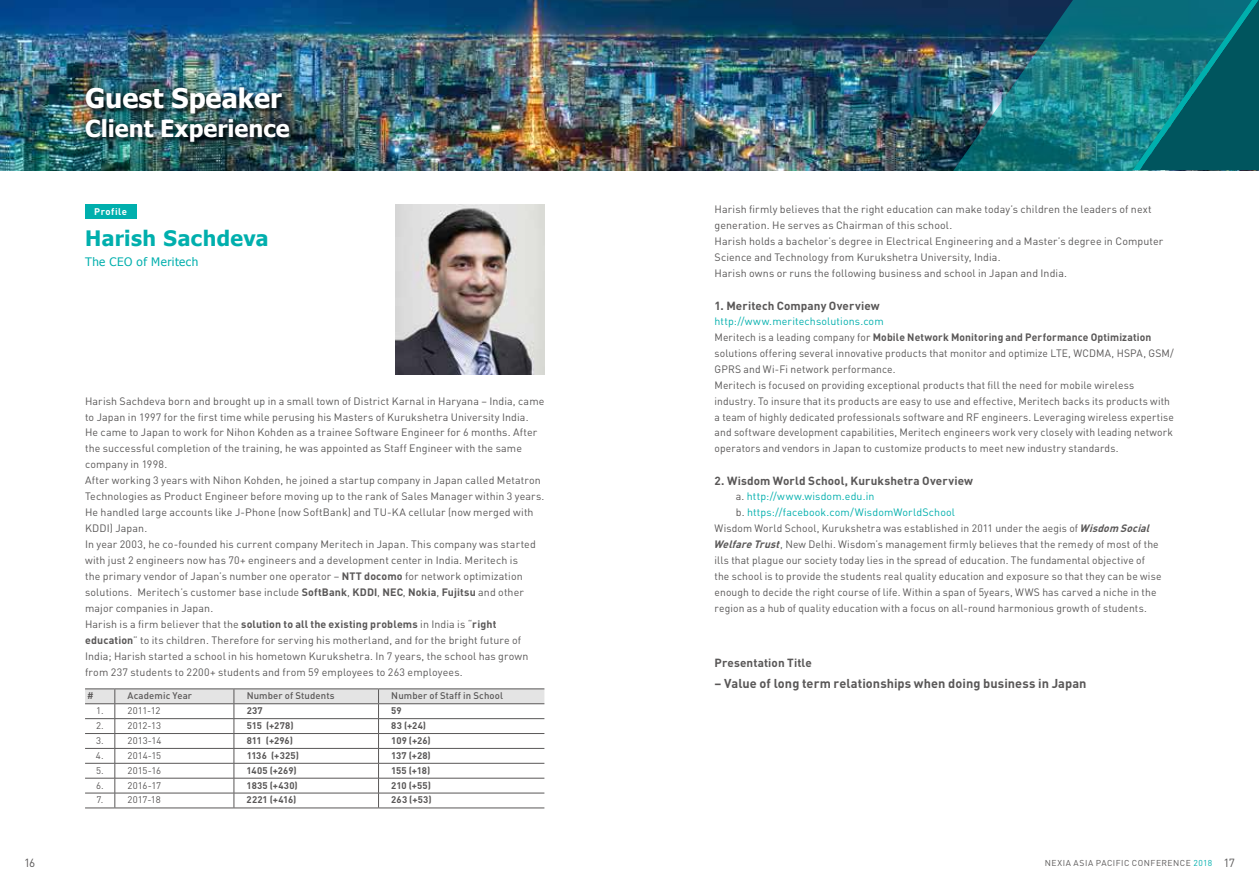
<style>
.page{position:relative;width:1259px;height:893px;background:#fff}
.page>*{position:absolute;margin:0;border:0;box-sizing:border-box;transform-origin:0 0}
.t1{font:700 27px "Tahoma";color:#fff}
.t2{font:700 23.4px "Tahoma";color:#fff}
.t3{font:700 21.3px "Tahoma";letter-spacing:.02em;color:#00afad}
.t4{font:700 12.75px "DIN";letter-spacing:.005em;color:#595757}
.t5{font:700 11.7px "DIN";letter-spacing:.01em;color:#595757}
.t6{font:11.7px "Tahoma";letter-spacing:.035em;color:#00afad}
.t7{font:11.7px "DIN";color:#595757}
.t8{font:10.65px/15.9px "DIN";letter-spacing:.01em;color:#595757}
.t9{font:10.65px "DIN";letter-spacing:.01em;color:#00afad}
.t10{font:700 9.6px "DIN";letter-spacing:.02em;color:#595757}
.t11{font:9.6px "DIN";letter-spacing:-.005em;color:#595757}
.t12{font:500 9.6px "DIN";letter-spacing:.015em;color:#595757}
.t13{font:700 9.6px "DIN";letter-spacing:.05em;color:#fff}
.t14{font:8.55px "DIN";letter-spacing:.055em;color:#595757}
.s1{font-weight:700}
.s2{color:#00afad}
.s3{color:#595757}
.s4{font-weight:700;font-style:italic}
.s5{font-size:11.7px}
</style>
<div class="page">
<img style="left:0;top:0;width:952px;height:170px">
<img style="left:952px;top:0;width:180px;height:170px">
<svg style="left:1132px;top:0;width:127px;height:170px;background:#086a73"></svg>
<img style="left:395px;top:204px;width:149px;height:170px">
<div style="left:85px;top:204px;width:51px;height:15px;background:#00afad"></div>
<div style="left:76px;top:78px;width:222px;height:73px;background:#000;opacity:.75"></div>
<svg style="left:85px;top:689px;width:459px;height:119px"></svg>
<hr style="left:85px;top:688px;width:30px;height:1px;background:#595757">
<hr style="left:115px;top:688px;width:119px;height:1px;background:#595757">
<hr style="left:234px;top:688px;width:144px;height:1px;background:#595757">
<hr style="left:378px;top:688px;width:166px;height:1px;background:#595757">
<hr style="left:85px;top:808px;width:30px;height:1px;background:#595757">
<hr style="left:115px;top:808px;width:119px;height:1px;background:#595757">
<hr style="left:234px;top:808px;width:144px;height:1px;background:#595757">
<hr style="left:378px;top:808px;width:166px;height:1px;background:#595757">
<hr style="left:85px;top:703px;width:30px;height:1px;background:#595757">
<hr style="left:115px;top:703px;width:119px;height:1px;background:#595757">
<hr style="left:234px;top:703px;width:144px;height:1px;background:#595757">
<hr style="left:378px;top:703px;width:166px;height:1px;background:#595757">
<h1 class="t1" style="left:85px;top:80px;width:198px">Guest Speaker</h1>
<h2 class="t2" style="left:85px;top:112px;width:206px">Client Experience</h2>
<p class="t13" style="left:94px;top:205px;width:34px">Profile</p>
<h3 class="t3" style="left:85px;top:223px;width:185px">Harish Sachdeva</h3>
<p class="t6" style="left:85px;top:254px;width:115px">The CEO of Meritech</p>
<p class="t8" style="left:85px;top:393px;width:461px">Harish Sachdeva born and brought up in a small town of District Karnal in Haryana – India, came to Japan in 1997 for the first time while perusing his Masters of Kurukshetra University India.<br>He came to Japan to work for Nihon Kohden as a trainee Software Engineer for 6 months. After the successful completion of the training, he was appointed as Staff Engineer with the same company in 1998.<br>After working 3 years with Nihon Kohden, he joined a startup company in Japan called Metatron Technologies as Product Engineer before moving up to the rank of Sales Manager within 3 years.<br>He handled large accounts like J-Phone (now SoftBank) and TU-KA cellular (now merged with KDDI) Japan.<br>In year 2003, he co-founded his current company Meritech in Japan. This company was started with just 2 engineers now has 70+ engineers and a development center in India. Meritech is<br>the primary vendor of Japan’s number one operator – <span class="s1">NTT docomo</span> for network optimization solutions. Meritech’s customer base include <span class="s1">SoftBank</span>, <span class="s1">KDDI</span>, <span class="s1">NEC</span>, <span class="s1">Nokia</span>, <span class="s1">Fujitsu</span> and other major companies in Japan.<br>Harish is a firm believer that the <span class="s1">solution to all the existing problems</span> in India is “<span class="s1">right education</span>” to its children. Therefore for serving his motherland, and for the bright future of India; Harish started a school in his hometown Kurukshetra. In 7 years, the school has grown from 237 students to 2200+ students and from 59 employees to 263 employees.</p>
<p class="t12" style="left:87px;top:690px;width:8px">#</p>
<p class="t12" style="left:128px;top:690px;width:66px">Academic Year</p>
<p class="t12" style="left:247px;top:690px;width:90px">Number of Students</p>
<p class="t12" style="left:391px;top:690px;width:113px">Number of Staff in School</p>
<p class="t11" style="left:96px;top:705px;width:9px">1.</p>
<p class="t11" style="left:128px;top:705px;width:34px">2011-12</p>
<p class="t10" style="left:247px;top:704px;width:17px">237</p>
<p class="t10" style="left:391px;top:704px;width:12px">59</p>
<p class="t11" style="left:96px;top:719px;width:9px">2.</p>
<p class="t11" style="left:128px;top:719px;width:35px">2012-13</p>
<p class="t10" style="left:247px;top:719px;width:48px">515 (+278)</p>
<p class="t10" style="left:391px;top:719px;width:36px">83 (+24)</p>
<p class="t11" style="left:96px;top:734px;width:9px">3.</p>
<p class="t11" style="left:128px;top:734px;width:35px">2013-14</p>
<p class="t10" style="left:247px;top:734px;width:48px">811 (+296)</p>
<p class="t10" style="left:391px;top:734px;width:41px">109 (+26)</p>
<p class="t11" style="left:96px;top:749px;width:9px">4.</p>
<p class="t11" style="left:128px;top:749px;width:35px">2014-15</p>
<p class="t10" style="left:247px;top:749px;width:54px">1136 (+325)</p>
<p class="t10" style="left:391px;top:749px;width:41px">137 (+28)</p>
<p class="t11" style="left:96px;top:764px;width:9px">5.</p>
<p class="t11" style="left:128px;top:764px;width:35px">2015-16</p>
<p class="t10" style="left:247px;top:764px;width:52px">1405 (+269)</p>
<p class="t10" style="left:391px;top:764px;width:40px">155 (+18)</p>
<p class="t11" style="left:96px;top:779px;width:9px">6.</p>
<p class="t11" style="left:128px;top:779px;width:35px">2016-17</p>
<p class="t10" style="left:247px;top:779px;width:53px">1835 (+430)</p>
<p class="t10" style="left:391px;top:779px;width:41px">210 (+55)</p>
<p class="t11" style="left:96px;top:794px;width:9px">7.</p>
<p class="t11" style="left:128px;top:794px;width:35px">2017-18</p>
<p class="t10" style="left:247px;top:794px;width:51px">2221 (+416)</p>
<p class="t10" style="left:391px;top:794px;width:42px">263 (+53)</p>
<p class="t8" style="left:714px;top:201px;width:450px">Harish firmly believes that the right education can make today’s children the leaders of next generation. He serves as Chairman of this school.<br>Harish holds a bachelor’s degree in Electrical Engineering and a Master’s degree in Computer Science and Technology from Kurukshetra University, India.<br>Harish owns or runs the following business and school in Japan and India.</p>
<p class="t5" style="left:714px;top:298px;width:167px">1. Meritech Company Overview</p>
<p class="t8" style="left:714px;top:313px;width:461px"><span class="s2">http://www.meritechsolutions.com<br></span>Meritech is a leading company for <span class="s1">Mobile Network Monitoring and Performance Optimization </span>solutions offering several innovative products that monitor and optimize LTE, WCDMA, HSPA, GSM/ GPRS and Wi-Fi network performance.<br>Meritech is focused on providing exceptional products that fill the need for mobile wireless industry. To insure that its products are easy to use and effective, Meritech backs its products with a team of highly dedicated professionals software and RF engineers. Leveraging wireless expertise and software development capabilities, Meritech engineers work very closely with leading network operators and vendors in Japan to customize products to meet new industry standards.</p>
<p class="t5" style="left:714px;top:473px;width:260px">2. Wisdom World School, Kurukshetra Overview</p>
<p class="t9" style="left:736px;top:490px;width:140px"><span class="s3">a.</span> http://www.wisdom.edu.in</p>
<p class="t9" style="left:736px;top:506px;width:221px"><span class="s3">b.</span> https://facebook.com/WisdomWorldSchool</p>
<p class="t8" style="left:714px;top:520px;width:440px">Wisdom World School, Kurukshetra was established in 2011 under the aegis of <span class="s4">Wisdom Social</span></p>
<p class="t8" style="left:713px;top:536px;width:447px"><span class="s4">WelfareTrust</span>, New Delhi. Wisdom’s management firmly believes that the remedy of most of the</p>
<p class="t8" style="left:714px;top:552px;width:432px">ills that plague our society today lies in the spread of education. The fundamental objective of</p>
<p class="t8" style="left:714px;top:568px;width:448px">the school is to provide the students real quality education and exposure so that they can be wise</p>
<p class="t8" style="left:714px;top:584px;width:443px">enough to decide the right course of life. Within a span of 5years, WWS has carved a niche in the</p>
<p class="t8" style="left:714px;top:600px;width:434px">region as a hub of quality education with a focus on all-round harmonious growth of students.</p>
<p class="t5" style="left:714px;top:655px;width:99px">Presentation Title</p>
<p class="t4" style="left:714px;top:675px;width:373px">– Value of long term relationships when doing business in Japan</p>
<p class="t7" style="left:24px;top:856px;width:13px">16</p>
<p class="t14" style="left:1045px;top:858px;width:191px">NEXIA ASIA PACIFIC CONFERENCE <span class="s2">2018</span> <span class="s5">17</span></p>
</div>
